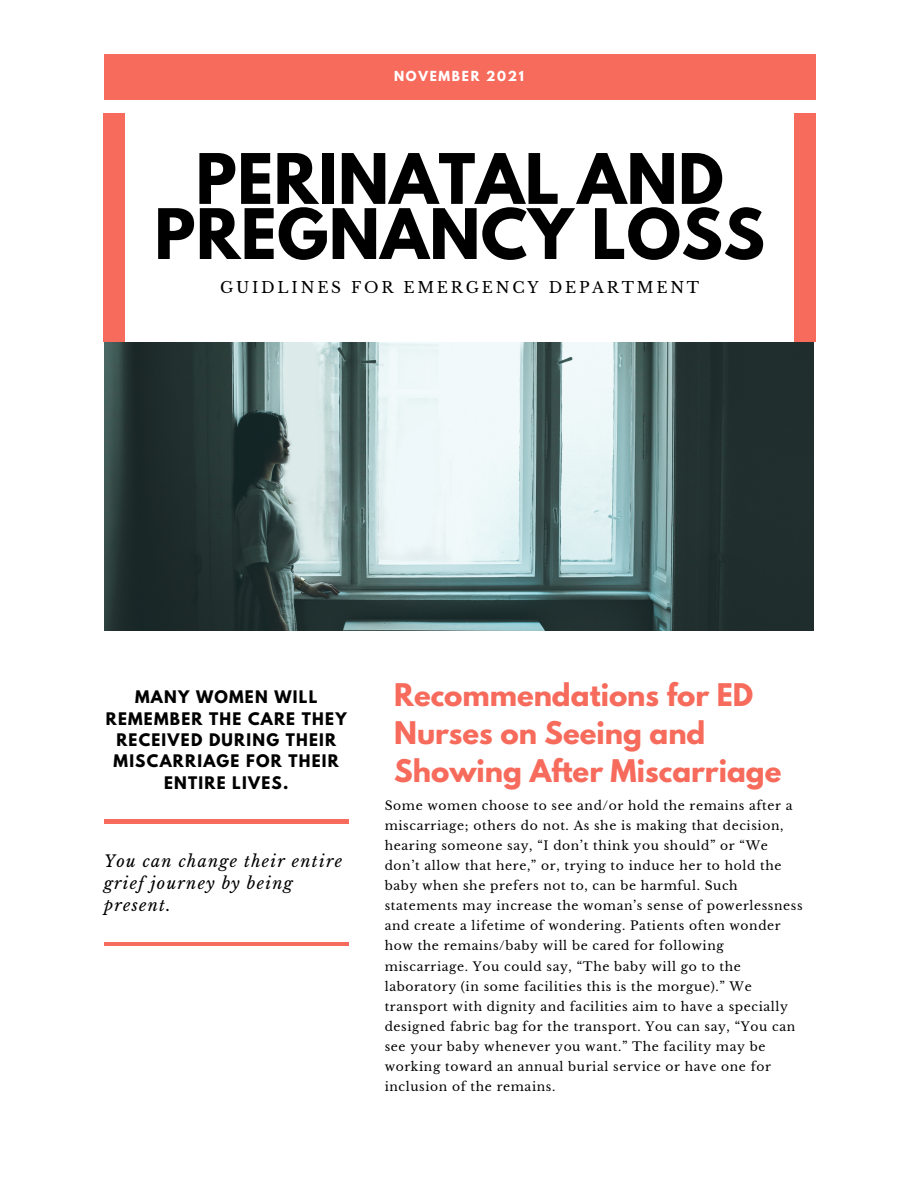
<style>
.page{position:relative;width:918px;height:1188px;background:#fff}
.page>*{position:absolute;margin:0;border:0;box-sizing:border-box;transform-origin:0 0}
.t1{font:700 61.65px/55.2px "League Spartan";letter-spacing:.01em;color:#000;text-align:center}
.t2{font:700 27.6px/38.1px "League Spartan";color:#f76b5c}
.t3{font:italic 16.2px/22.2px "Libre Baskerville";letter-spacing:.08em;color:#000}
.t4{font:700 15.3px/21.3px "League Spartan";letter-spacing:.08em;color:#000;text-align:center}
.t5{font:15.3px "Libre Baskerville";letter-spacing:.18em;color:#000}
.t6{font:12.3px/20.1px "Libre Baskerville";letter-spacing:.05em;color:#000}
.t7{font:700 12.3px "League Spartan";letter-spacing:.14em;color:#fff}
</style>
<div class="page">
<div style="left:104px;top:113px;width:21px;height:229px;background:#f76b5c"></div>
<div style="left:795px;top:113px;width:21px;height:229px;background:#f76b5c"></div>
<div style="left:104px;top:54px;width:711px;height:46px;background:#f76b5c"></div>
<hr style="left:104px;top:820px;width:245px;height:3px;background:#f76b5c">
<hr style="left:104px;top:943px;width:244px;height:3px;background:#f76b5c">
<img style="left:104px;top:342px;width:710px;height:288px">
<p class="t7" style="left:394px;top:70px;width:131px">NOVEMBER 2021</p>
<p class="t1" style="left:154px;top:159px;width:612px">PERINATAL AND<br>PREGNANCY LOSS</p>
<p class="t5" style="left:220px;top:279px;width:481px">GUIDLINES FOR EMERGENCY DEPARTMENT</p>
<p class="t4" style="left:106px;top:689px;width:242px">MANY WOMEN WILL<br>REMEMBER THE CARE THEY<br>RECEIVED DURING THEIR<br>MISCARRIAGE FOR THEIR<br>ENTIRE LIVES.</p>
<p class="t2" style="left:394px;top:679px;width:389px">Recommendations for ED<br>Nurses on Seeing and<br>Showing After Miscarriage</p>
<p class="t6" style="left:385px;top:795px;width:419px">Some women choose to see and/or hold the remains after a miscarriage; others do not. As she is making that decision, hearing someone say, “I don’t think you should” or “We don’t allow that here,” or, trying to induce her to hold the baby when she prefers not to, can be harmful. Such statements may increase the woman’s sense of powerlessness and create a lifetime of wondering. Patients often wonder how the remains/baby will be cared for following miscarriage. You could say, “The baby will go to the laboratory (in some facilities this is the morgue).” We transport with dignity and facilities aim to have a specially designed fabric bag for the transport. You can say, “You can see your baby whenever you want.” The facility may be working toward an annual burial service or have one for inclusion of the remains.</p>
<p class="t3" style="left:104px;top:850px;width:240px">You can change their entire grief journey by being present.</p>
</div>
